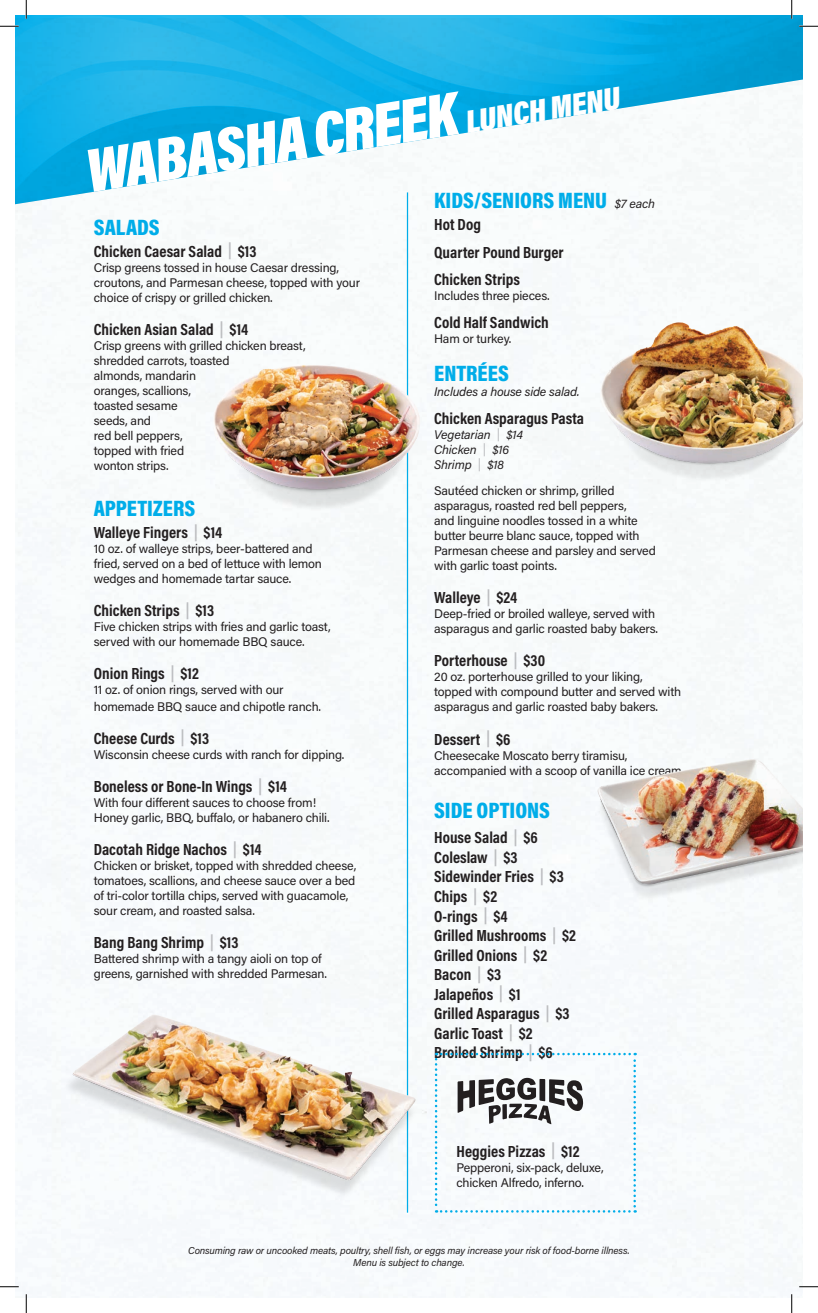
<style>
.page{position:relative;width:818px;height:1313px;background:#fff}
.page>*{position:absolute;margin:0;border:0;box-sizing:border-box;transform-origin:0 0}
.t1{font:62.5px "Acumin Variable Concept";color:#fff}
.t2{font:900 22.5px "Acumin Pro Cond";color:#00ade9}
.t3{font:700 16.25px/19.5px "Acumin Pro Cond";color:#231f20}
.t4{font:12.5px/15px "Acumin Pro";letter-spacing:-.015em;color:#231f20}
.t5{font:italic 12.5px/15px "Acumin Pro";letter-spacing:-.015em;color:#231f20}
.t6{font:italic 10px/12px "Acumin Pro";letter-spacing:-.015em;color:#231f20;text-align:center}
.s1{font-size:32.5px}
.s2{font-family:"Acumin Pro";font-weight:400;font-style:italic;font-size:12.5px;color:#231f20}
.s3{color:#bcbdc0}
</style>
<div class="page">
<img style="left:15px;top:18px;width:787px;height:1279px">
<svg style="left:435px;top:1052px;width:201px;height:160px"></svg>
<hr style="left:407px;top:192px;width:1px;height:1020px;background:#00ade9">
<img style="left:195px;top:349px;width:251px;height:163px">
<img style="left:48px;top:993px;width:393px;height:209px">
<img style="left:583px;top:311px;width:219px;height:179px">
<img style="left:564px;top:731px;width:238px;height:201px">
<svg style="left:0;top:25px;width:19px;height:2px"></svg>
<svg style="left:799px;top:25px;width:19px;height:2px"></svg>
<svg style="left:0;top:1285px;width:19px;height:2px"></svg>
<svg style="left:799px;top:1285px;width:19px;height:2px"></svg>
<svg style="left:25px;top:0;width:2px;height:19px"></svg>
<svg style="left:25px;top:1294px;width:2px;height:18px"></svg>
<svg style="left:790px;top:0;width:2px;height:19px"></svg>
<svg style="left:790px;top:1294px;width:2px;height:18px"></svg>
<h1 class="t1" style="left:80px;top:128px;width:540px;rotate:-9deg">WABASHA CREEK <span class="s1">LUNCH MENU</span></h1>
<h2 class="t2" style="left:434px;top:186px;width:222px">KIDS/SENIORS MENU <span class="s2">$7 each</span></h2>
<h3 class="t3" style="left:434px;top:210px;width:131px;line-height:27.5px">Hot Dog<br>Quarter Pound Burger<br>Chicken Strips</h3>
<p class="t4" style="left:434px;top:288px;width:117px">Includes three pieces.</p>
<h3 class="t3" style="left:434px;top:312px;width:116px">Cold Half Sandwich</h3>
<p class="t4" style="left:434px;top:330px;width:79px">Ham or turkey.</p>
<h2 class="t2" style="left:434px;top:359px;width:76px">ENTRÉES</h2>
<p class="t5" style="left:434px;top:384px;width:147px">Includes a house side salad.</p>
<h3 class="t3" style="left:434px;top:408px;width:151px">Chicken Asparagus Pasta</h3>
<p class="t5" style="left:434px;top:426px;width:90px">Vegetarian <span class="s3">|</span> $14<br>Chicken <span class="s3">|</span> $16<br>Shrimp <span class="s3">|</span> $18</p>
<p class="t4" style="left:434px;top:483px;width:223px">Sautéed chicken or shrimp, grilled asparagus, roasted red bell peppers,<br>and linguine noodles tossed in a white butter beurre blanc sauce, topped with Parmesan cheese and parsley and served with garlic toast points.</p>
<h3 class="t3" style="left:434px;top:587px;width:85px">Walleye <span class="s3">|</span> $24</h3>
<p class="t4" style="left:434px;top:606px;width:225px">Deep-fried or broiled walleye, served with asparagus and garlic roasted baby bakers.</p>
<h3 class="t3" style="left:434px;top:650px;width:112px">Porterhouse <span class="s3">|</span> $30</h3>
<p class="t4" style="left:434px;top:669px;width:248px">20 oz. porterhouse grilled to your liking, topped with compound butter and served with asparagus and garlic roasted baby bakers.</p>
<h3 class="t3" style="left:434px;top:728px;width:78px">Dessert <span class="s3">|</span> $6</h3>
<p class="t4" style="left:434px;top:747px;width:251px">Cheesecake Moscato berry tiramisu, accompanied with a scoop of vanilla ice cream.</p>
<h2 class="t2" style="left:434px;top:796px;width:117px">SIDE OPTIONS</h2>
<h3 class="t3" style="left:434px;top:827px;width:143px">House Salad <span class="s3">|</span> $6<br>Coleslaw <span class="s3">|</span> $3<br>Sidewinder Fries <span class="s3">|</span> $3<br>Chips <span class="s3">|</span> $2<br>O-rings <span class="s3">|</span> $4<br>Grilled Mushrooms <span class="s3">|</span> $2<br>Grilled Onions <span class="s3">|</span> $2<br>Bacon <span class="s3">|</span> $3<br>Jalapeños <span class="s3">|</span> $1<br>Grilled Asparagus <span class="s3">|</span> $3<br>Garlic Toast <span class="s3">|</span> $2<br>Broiled Shrimp <span class="s3">|</span> $6</h3>
<h2 class="t2" style="left:94px;top:212px;width:67px">SALADS</h2>
<h3 class="t3" style="left:94px;top:241px;width:164px">Chicken Caesar Salad <span class="s3">|</span> $13</h3>
<p class="t4" style="left:94px;top:259px;width:268px">Crisp greens tossed in house Caesar dressing, croutons, and Parmesan cheese, topped with your choice of crispy or grilled chicken.</p>
<h3 class="t3" style="left:94px;top:319px;width:156px">Chicken Asian Salad <span class="s3">|</span> $14</h3>
<p class="t4" style="left:94px;top:337px;width:213px">Crisp greens with grilled chicken breast, shredded carrots, toasted<br>almonds, mandarin<br>oranges, scallions,<br>toasted sesame<br>seeds, and<br>red bell peppers,<br>topped with fried<br>wonton strips.</p>
<h2 class="t2" style="left:94px;top:493px;width:103px">APPETIZERS</h2>
<h3 class="t3" style="left:94px;top:522px;width:130px">Walleye Fingers <span class="s3">|</span> $14</h3>
<p class="t4" style="left:94px;top:540px;width:230px">10 oz. of walleye strips, beer-battered and fried, served on a bed of lettuce with lemon wedges and homemade tartar sauce.</p>
<h3 class="t3" style="left:94px;top:600px;width:122px">Chicken Strips <span class="s3">|</span> $13</h3>
<p class="t4" style="left:94px;top:619px;width:238px">Five chicken strips with fries and garlic toast, served with our homemade BBQ sauce.</p>
<h3 class="t3" style="left:94px;top:663px;width:106px">Onion Rings <span class="s3">|</span> $12</h3>
<p class="t4" style="left:94px;top:681px;width:229px;line-height:16.2px">11 oz. of onion rings, served with our homemade BBQ sauce and chipotle ranch.</p>
<h3 class="t3" style="left:94px;top:728px;width:117px">Cheese Curds <span class="s3">|</span> $13</h3>
<p class="t4" style="left:94px;top:746px;width:252px">Wisconsin cheese curds with ranch for dipping.</p>
<h3 class="t3" style="left:94px;top:776px;width:195px">Boneless or Bone-In Wings <span class="s3">|</span> $14</h3>
<p class="t4" style="left:94px;top:794px;width:237px">With four different sauces to choose from!<br>Honey garlic, BBQ, buffalo, or habanero chili.</p>
<h3 class="t3" style="left:94px;top:839px;width:169px">Dacotah Ridge Nachos <span class="s3">|</span> $14</h3>
<p class="t4" style="left:94px;top:857px;width:264px">Chicken or brisket, topped with shredded cheese, tomatoes, scallions, and cheese sauce over a bed of tri-color tortilla chips, served with guacamole, sour cream, and roasted salsa.</p>
<h3 class="t3" style="left:94px;top:932px;width:146px">Bang Bang Shrimp <span class="s3">|</span> $13</h3>
<p class="t4" style="left:94px;top:950px;width:234px">Battered shrimp with a tangy aioli on top of greens, garnished with shredded Parmesan.</p>
<h3 class="t3" style="left:456px;top:1140px;width:124px">Heggies Pizzas <span class="s3">|</span> $12</h3>
<p class="t4" style="left:456px;top:1159px;width:149px">Pepperoni, six-pack, deluxe, chicken Alfredo, inferno.</p>
<p class="t6" style="left:188px;top:1243px;width:443px">Consuming raw or uncooked meats, poultry, shell fish, or eggs may increase your risk of food-borne illness.<br>Menu is subject to change.</p>
</div>
